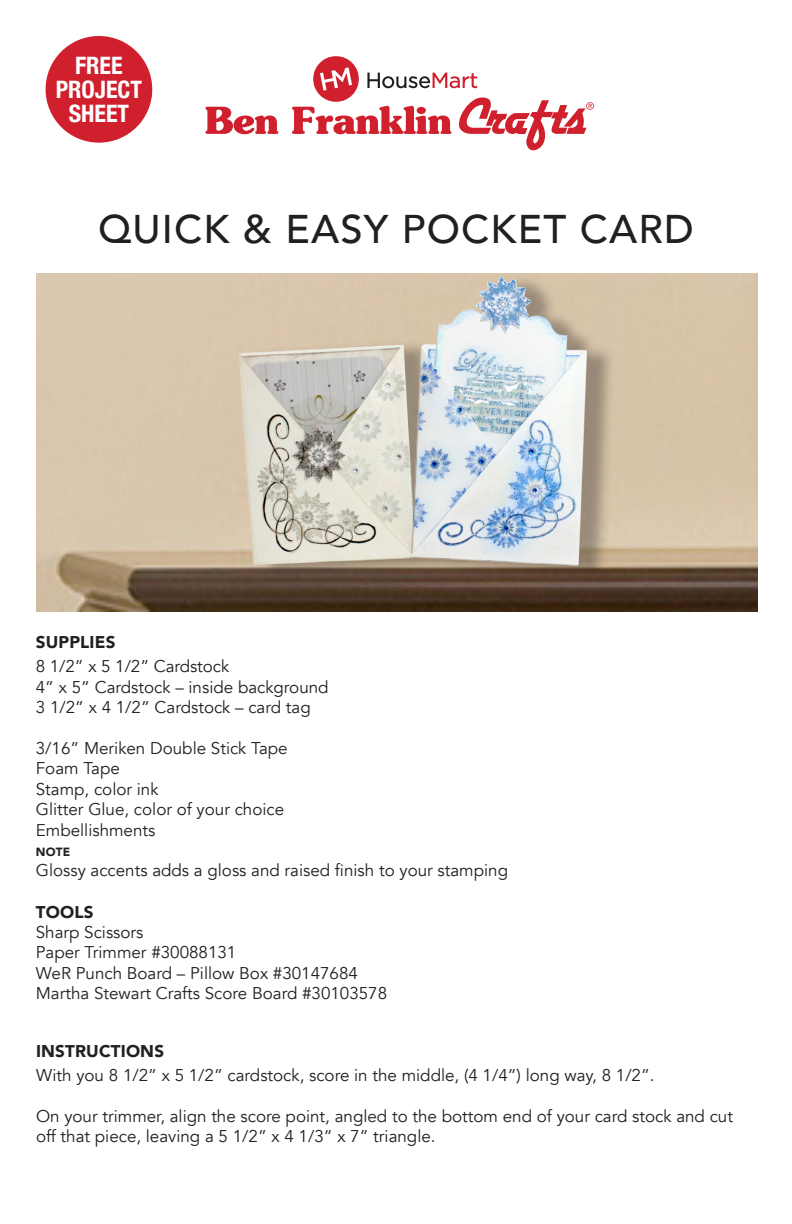
<style>
.page{position:relative;width:792px;height:1224px;background:#fff}
.page>*{position:absolute;margin:0;border:0;box-sizing:border-box;transform-origin:0 0}
.PRJT{font:500 40px "Avenir";letter-spacing:.03em;color:#231f20}
.t1{font:700 condensed 24px/24px "Helvetica Neue";color:#fff;text-align:center}
.body{font:17px/20.4px "Avenir";color:#231f20}
.body-2{font:900 17px "Avenir";letter-spacing:.01em;color:#231f20}
.body-3{font:900 11.8px "Avenir";color:#231f20}
</style>
<div class="page">
<img style="left:36px;top:273px;width:721px;height:338px">
<div style="left:248px;top:272px;width:368px;height:309px;background:#231f20;opacity:.35"></div>
<img style="left:237px;top:273px;width:353px;height:302px">
<div style="left:46px;top:36px;width:106px;height:107px;background:#d0202e;border-radius:50%"></div>
<svg style="left:292px;top:56px;width:302px;height:95px"></svg>
<svg style="left:205px;top:107px;width:73px;height:27px"></svg>
<h2 class="t1" style="left:56px;top:53px;width:88px">FREE<br>PROJECT<br>SHEET</h2>
<p class="PRJT" style="left:98px;top:195px;width:597px">QUICK &amp; EASY POCKET CARD</p>
<p class="body-2" style="left:36px;top:628px;width:81px">SUPPLIES</p>
<p class="body" style="left:36px;top:657px;width:195px">8 1/2” x 5 1/2” Cardstock</p>
<p class="body" style="left:36px;top:677px;width:294px">4” x 5” Cardstock – inside background</p>
<p class="body" style="left:36px;top:697px;width:276px">3 1/2” x 4 1/2” Cardstock – card tag</p>
<p class="body" style="left:36px;top:738px;width:253px">3/16” Meriken Double Stick Tape</p>
<p class="body" style="left:36px;top:759px;width:86px">Foam Tape</p>
<p class="body" style="left:36px;top:779px;width:124px">Stamp, color ink</p>
<p class="body" style="left:36px;top:799px;width:250px">Glitter Glue, color of your choice</p>
<p class="body" style="left:36px;top:820px;width:121px">Embellishments</p>
<p class="body-3" style="left:36px;top:842px;width:36px">NOTE</p>
<p class="body" style="left:36px;top:861px;width:474px">Glossy accents adds a gloss and raised finish to your stamping</p>
<p class="body-2" style="left:36px;top:897px;width:59px">TOOLS</p>
<p class="body" style="left:36px;top:922px;width:109px">Sharp Scissors</p>
<p class="body" style="left:36px;top:943px;width:202px">Paper Trimmer #30088131</p>
<p class="body" style="left:36px;top:963px;width:324px">WeR Punch Board – Pillow Box #30147684</p>
<p class="body" style="left:36px;top:983px;width:353px">Martha Stewart Crafts Score Board #30103578</p>
<p class="body-2" style="left:36px;top:1037px;width:130px">INSTRUCTIONS</p>
<p class="body" style="left:36px;top:1065px;width:620px">With you 8 1/2” x 5 1/2” cardstock, score in the middle, (4 1/4”) long way, 8 1/2”.</p>
<p class="body" style="left:36px;top:1106px;width:698px">On your trimmer, align the score point, angled to the bottom end of your card stock and cut off that piece, leaving a 5 1/2” x 4 1/3” x 7” triangle.</p>
</div>
